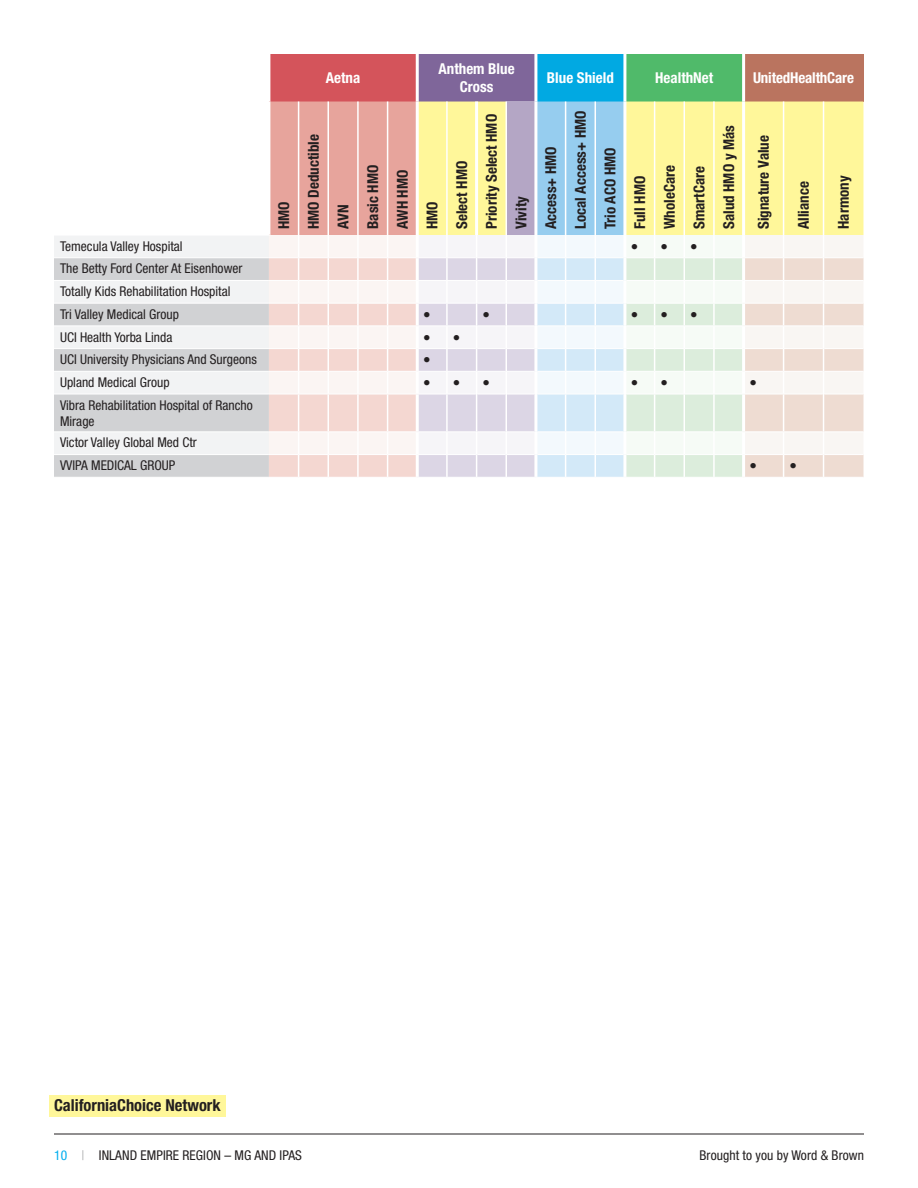
<style>
.page{position:relative;width:918px;height:1188px;background:#fff}
.page>*{position:absolute;margin:0;border:0;box-sizing:border-box;transform-origin:0 0}
.t1{font:700 condensed 16.5px "Helvetica Neue LT Std";color:#231f20}
.Center_Bold{font:700 condensed 15px "Helvetica Neue LT Std";color:#231f20}
.Paragraph_Style_1{font:700 condensed 15px/18px "Helvetica Neue LT Std";color:#fff;text-align:center}
.Center{font:condensed 15px "Helvetica Neue LT Std";color:#231f20}
.Name_Paragraph{font:condensed 13.5px/16.2px "Helvetica Neue LT Std";color:#231f20}
.s1{color:#00aeef}
.s2{font-weight:100;color:#808285}
</style>
<div class="page">
<hr style="left:54px;top:1134px;width:810px;height:1px;background:#231f20">
<div style="left:50px;top:1095px;width:176px;height:22px;background:#fff79a"></div>
<div style="left:269px;top:54px;width:148px;height:48px;background:#d4545b"></div>
<div style="left:417px;top:54px;width:119px;height:48px;background:#7f669a"></div>
<div style="left:536px;top:54px;width:89px;height:48px;background:#01a9e2"></div>
<div style="left:625px;top:54px;width:119px;height:48px;background:#50ba6a"></div>
<div style="left:744px;top:54px;width:119px;height:48px;background:#ba745f"></div>
<div style="left:54px;top:236px;width:215px;height:21px;background:#f2f3f4"></div>
<svg style="left:54px;top:258px;width:215px;height:219px;fill:#d1d2d4"></svg>
<hr style="left:267px;top:54px;width:3px;height:48px;background:#fff">
<hr style="left:54px;top:280px;width:215px;height:1px;background:#fff">
<hr style="left:54px;top:303px;width:215px;height:1px;background:#fff">
<hr style="left:54px;top:326px;width:215px;height:1px;background:#fff">
<hr style="left:54px;top:348px;width:215px;height:1px;background:#fff">
<hr style="left:54px;top:371px;width:215px;height:1px;background:#fff">
<hr style="left:54px;top:394px;width:215px;height:1px;background:#fff">
<hr style="left:54px;top:431px;width:215px;height:1px;background:#fff">
<hr style="left:54px;top:454px;width:215px;height:1px;background:#fff">
<hr style="left:742px;top:54px;width:3px;height:48px;background:#fff">
<hr style="left:623px;top:54px;width:3px;height:48px;background:#fff">
<hr style="left:416px;top:54px;width:3px;height:48px;background:#fff">
<hr style="left:534px;top:54px;width:3px;height:48px;background:#fff">
<svg style="left:269px;top:102px;width:594px;height:375px"></svg>
<hr style="left:475px;top:102px;width:3px;height:133px;background:#fff">
<hr style="left:506px;top:102px;width:1px;height:133px;background:#fff">
<hr style="left:684px;top:102px;width:1px;height:133px;background:#fff">
<hr style="left:713px;top:102px;width:2px;height:133px;background:#fff">
<p class="Center_Bold" style="left:275px;top:229px;width:29px;rotate:-90deg">HMO</p>
<p class="Paragraph_Style_1" style="left:326px;top:69px;width:36px">Aetna</p>
<p class="Paragraph_Style_1" style="left:439px;top:60px;width:78px">Anthem Blue<br>Cross</p>
<p class="Paragraph_Style_1" style="left:547px;top:69px;width:68px">Blue Shield</p>
<p class="Paragraph_Style_1" style="left:655px;top:69px;width:60px">HealthNet</p>
<p class="Paragraph_Style_1" style="left:753px;top:69px;width:103px">UnitedHealthCare</p>
<p class="Center_Bold" style="left:304px;top:229px;width:96px;rotate:-90deg">HMO Deductible</p>
<p class="Center_Bold" style="left:334px;top:229px;width:26px;rotate:-90deg">AVN</p>
<p class="Center_Bold" style="left:364px;top:229px;width:66px;rotate:-90deg">Basic HMO</p>
<p class="Center_Bold" style="left:393px;top:229px;width:61px;rotate:-90deg">AWH HMO</p>
<p class="Center_Bold" style="left:423px;top:229px;width:29px;rotate:-90deg">HMO</p>
<p class="Center_Bold" style="left:453px;top:229px;width:70px;rotate:-90deg">Select HMO</p>
<p class="Center_Bold" style="left:482px;top:229px;width:116px;rotate:-90deg">Priority Select HMO</p>
<p class="Center_Bold" style="left:512px;top:229px;width:34px;rotate:-90deg">Vivity</p>
<p class="Center_Bold" style="left:542px;top:229px;width:84px;rotate:-90deg">Access+ HMO</p>
<p class="Center_Bold" style="left:571px;top:229px;width:120px;rotate:-90deg">Local Access+ HMO</p>
<p class="Center_Bold" style="left:601px;top:229px;width:83px;rotate:-90deg">Trio ACO HMO</p>
<p class="Center_Bold" style="left:631px;top:229px;width:55px;rotate:-90deg">Full HMO</p>
<p class="Center_Bold" style="left:660px;top:229px;width:65px;rotate:-90deg">WholeCare</p>
<p class="Center_Bold" style="left:690px;top:229px;width:65px;rotate:-90deg">SmartCare</p>
<p class="Center_Bold" style="left:720px;top:229px;width:105px;rotate:-90deg">Salud HMO y Más</p>
<p class="Center_Bold" style="left:755px;top:229px;width:95px;rotate:-90deg">Signature Value</p>
<p class="Center_Bold" style="left:794px;top:229px;width:49px;rotate:-90deg">Alliance</p>
<p class="Center_Bold" style="left:834px;top:229px;width:55px;rotate:-90deg">Harmony</p>
<p class="Name_Paragraph" style="left:60px;top:238px;width:124px">Temecula Valley Hospital</p>
<p class="Center" style="left:631px;top:238px;width:9px">•</p>
<p class="Center" style="left:661px;top:238px;width:9px">•</p>
<p class="Center" style="left:690px;top:238px;width:9px">•</p>
<p class="Name_Paragraph" style="left:60px;top:260px;width:184px">The Betty Ford Center At Eisenhower</p>
<p class="Name_Paragraph" style="left:60px;top:283px;width:172px">Totally Kids Rehabilitation Hospital</p>
<p class="Name_Paragraph" style="left:60px;top:306px;width:120px">Tri Valley Medical Group</p>
<p class="Center" style="left:423px;top:306px;width:9px">•</p>
<p class="Center" style="left:483px;top:306px;width:9px">•</p>
<p class="Center" style="left:631px;top:306px;width:9px">•</p>
<p class="Center" style="left:661px;top:306px;width:9px">•</p>
<p class="Center" style="left:690px;top:306px;width:9px">•</p>
<p class="Name_Paragraph" style="left:60px;top:329px;width:114px">UCI Health Yorba Linda</p>
<p class="Center" style="left:423px;top:329px;width:9px">•</p>
<p class="Center" style="left:453px;top:329px;width:9px">•</p>
<p class="Name_Paragraph" style="left:60px;top:351px;width:198px">UCI University Physicians And Surgeons</p>
<p class="Center" style="left:423px;top:351px;width:9px">•</p>
<p class="Name_Paragraph" style="left:60px;top:374px;width:111px">Upland Medical Group</p>
<p class="Center" style="left:423px;top:374px;width:9px">•</p>
<p class="Center" style="left:453px;top:374px;width:9px">•</p>
<p class="Center" style="left:483px;top:374px;width:9px">•</p>
<p class="Center" style="left:631px;top:374px;width:9px">•</p>
<p class="Center" style="left:661px;top:374px;width:9px">•</p>
<p class="Center" style="left:750px;top:374px;width:9px">•</p>
<p class="Name_Paragraph" style="left:60px;top:397px;width:194px">Vibra Rehabilitation Hospital of Rancho<br>Mirage</p>
<p class="Name_Paragraph" style="left:60px;top:435px;width:138px">Victor Valley Global Med Ctr</p>
<p class="Name_Paragraph" style="left:60px;top:457px;width:117px">VVIPA MEDICAL GROUP</p>
<p class="Center" style="left:750px;top:457px;width:9px">•</p>
<p class="Center" style="left:790px;top:457px;width:9px">•</p>
<p class="t1" style="left:54px;top:1095px;width:168px">CaliforniaChoice Network</p>
<p class="Name_Paragraph" style="left:54px;top:1147px;width:250px"><span class="s1">10</span> <span class="s2">|</span> INLAND EMPIRE REGION – MG AND IPAS</p>
<p class="Name_Paragraph" style="left:700px;top:1147px;width:166px">Brought to you by Word &amp; Brown</p>
</div>
